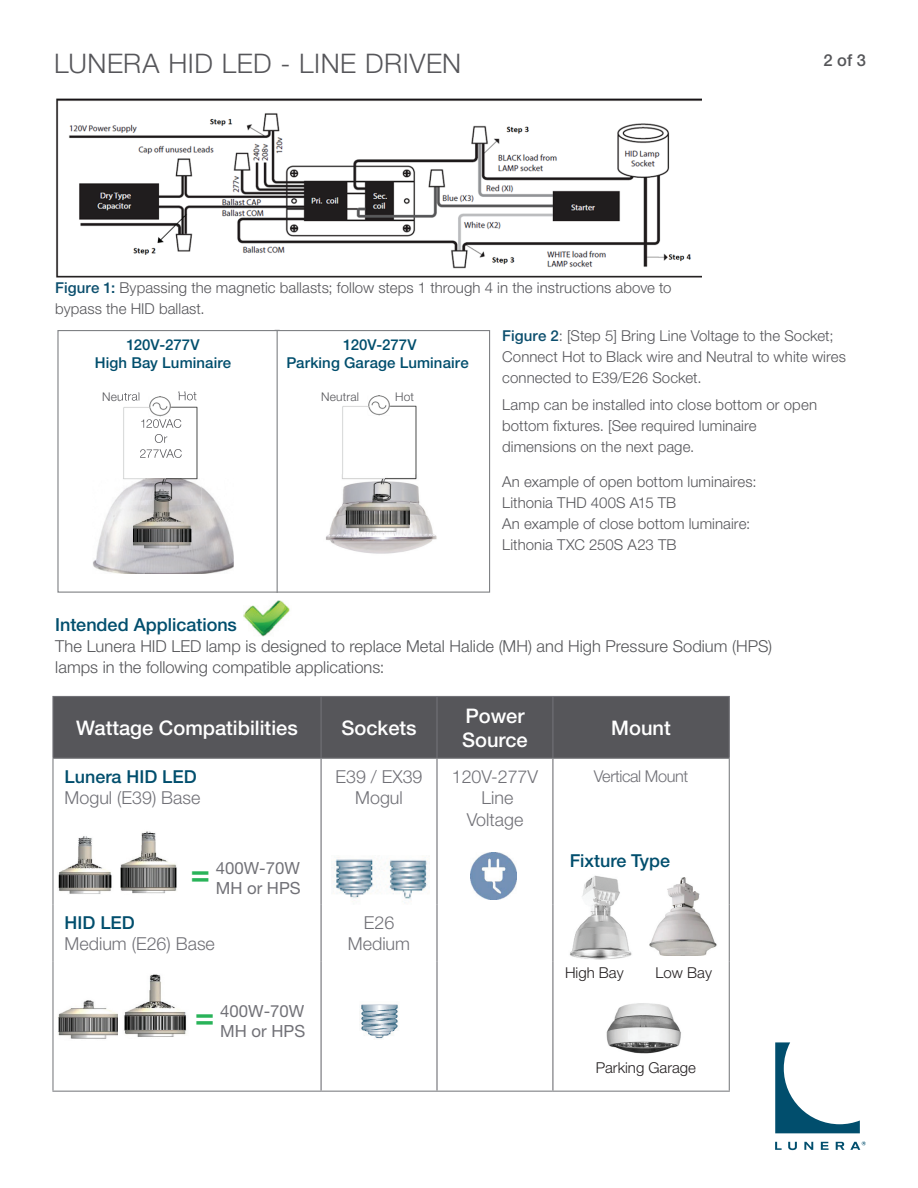
<style>
.page{position:relative;width:918px;height:1188px;background:#fff}
.page>*{position:absolute;margin:0;border:0;box-sizing:border-box;transform-origin:0 0}
.t1{font:300 27px "Helvetica Neue LT Std";letter-spacing:.02em;color:#56565a}
.t2{font:500 20.1px/24.2px "Helvetica Neue LT Std";color:#fff}
.t3{font:500 18px "Helvetica Neue LT Std";color:#014e6d}
.t4{font:300 17.85px/21.5px "Helvetica Neue LT Std";color:#717177;text-align:center}
.t5{font:500 17.85px "Helvetica Neue LT Std";color:#014e6d}
.t6{font:16.8px/20.1px "Helvetica Neue LT Std";color:#717177;text-align:right}
.t7{font:300 16.5px/21px "Helvetica Neue LT Std";color:#555659}
.t8{font:500 16.5px "Helvetica Neue LT Std";color:#555659}
.t9{font:300 16.35px "Helvetica Neue LT Std";letter-spacing:-.025em;color:#717177}
.t10{font:300 15px/21px "Helvetica Neue LT Std";letter-spacing:.005em;color:#56565a}
.t11{font:500 15px/18px "Helvetica Neue LT Std";letter-spacing:.005em;color:#014e6d;text-align:center}
.t12{font:300 15px "Helvetica Neue LT Std";color:#231f20}
.t13{font:300 12px "Helvetica Neue LT Std";letter-spacing:.015em;color:#56565a}
.s1{font-weight:500;color:#0c4f6e}
.s2{font-family:"Times";font-weight:700;font-size:31.2px;color:#29b359}
</style>
<div class="page">
<svg style="left:775px;top:1042px;width:85px;height:91px"></svg>
<svg style="left:775px;top:1142px;width:7px;height:8px"></svg>
<svg style="left:788px;top:1142px;width:9px;height:8px"></svg>
<svg style="left:804px;top:1142px;width:9px;height:8px"></svg>
<svg style="left:821px;top:1142px;width:8px;height:8px"></svg>
<svg style="left:836px;top:1141px;width:30px;height:9px"></svg>
<img style="left:56px;top:98px;width:646px;height:180px">
<img style="left:244px;top:600px;width:46px;height:37px">
<div style="left:54px;top:697px;width:675px;height:61px;background:#56565a"></div>
<hr style="left:52px;top:696px;width:269px;height:1px;background:#717177">
<hr style="left:52px;top:697px;width:2px;height:61px;background:#717177">
<hr style="left:321px;top:696px;width:116px;height:1px;background:#717177">
<hr style="left:321px;top:697px;width:1px;height:61px;background:#717177">
<hr style="left:437px;top:696px;width:116px;height:1px;background:#717177">
<hr style="left:436px;top:697px;width:2px;height:61px;background:#717177">
<hr style="left:553px;top:696px;width:177px;height:1px;background:#717177">
<hr style="left:552px;top:697px;width:1px;height:61px;background:#717177">
<hr style="left:729px;top:697px;width:1px;height:61px;background:#717177">
<hr style="left:321px;top:759px;width:1px;height:145px;background:#717177">
<hr style="left:436px;top:759px;width:2px;height:145px;background:#717177">
<hr style="left:552px;top:759px;width:1px;height:145px;background:#717177">
<hr style="left:321px;top:904px;width:1px;height:58px;background:#717177">
<hr style="left:436px;top:904px;width:2px;height:58px;background:#717177">
<hr style="left:552px;top:904px;width:1px;height:58px;background:#717177">
<hr style="left:321px;top:962px;width:1px;height:129px;background:#717177">
<hr style="left:436px;top:962px;width:2px;height:129px;background:#717177">
<hr style="left:552px;top:962px;width:1px;height:129px;background:#717177">
<hr style="left:52px;top:758px;width:269px;height:1px;background:#808285">
<hr style="left:52px;top:759px;width:2px;height:145px;background:#808285">
<hr style="left:321px;top:758px;width:116px;height:1px;background:#808285">
<hr style="left:437px;top:758px;width:116px;height:1px;background:#808285">
<hr style="left:553px;top:758px;width:177px;height:1px;background:#808285">
<hr style="left:729px;top:759px;width:1px;height:145px;background:#808285">
<hr style="left:52px;top:904px;width:2px;height:58px;background:#808285">
<hr style="left:729px;top:904px;width:1px;height:58px;background:#808285">
<hr style="left:52px;top:962px;width:2px;height:129px;background:#808285">
<hr style="left:729px;top:962px;width:1px;height:129px;background:#808285">
<hr style="left:52px;top:1091px;width:269px;height:1px;background:#808285">
<hr style="left:321px;top:1091px;width:116px;height:1px;background:#808285">
<hr style="left:437px;top:1091px;width:116px;height:1px;background:#808285">
<hr style="left:553px;top:1091px;width:177px;height:1px;background:#808285">
<img style="left:360px;top:1004px;width:38px;height:35px">
<img style="left:332px;top:859px;width:95px;height:44px">
<img style="left:471px;top:853px;width:46px;height:46px">
<img style="left:569px;top:875px;width:63px;height:85px">
<img style="left:649px;top:878px;width:68px;height:78px">
<img style="left:606px;top:1003px;width:75px;height:51px">
<img style="left:123px;top:394px;width:75px;height:84px">
<img style="left:141px;top:419px;width:41px;height:9px">
<svg style="left:155px;top:434px;width:12px;height:9px"></svg>
<img style="left:140px;top:449px;width:42px;height:9px">
<img style="left:120px;top:394px;width:19px;height:7px">
<img style="left:179px;top:394px;width:17px;height:6px">
<img style="left:93px;top:478px;width:141px;height:96px">
<img style="left:133px;top:486px;width:60px;height:63px">
<img style="left:342px;top:395px;width:75px;height:79px">
<img style="left:326px;top:474px;width:111px;height:80px">
<img style="left:343px;top:489px;width:66px;height:44px">
<img style="left:120px;top:831px;width:57px;height:63px">
<img style="left:58px;top:836px;width:54px;height:58px">
<img style="left:58px;top:1000px;width:60px;height:39px">
<img style="left:124px;top:974px;width:63px;height:63px">
<div style="left:57px;top:330px;width:433px;height:263px;border:1px solid #808285"></div>
<hr style="left:277px;top:330px;width:1px;height:263px;background:#808285">
<h1 class="t1" style="left:54px;top:47px;width:409px">LUNERA HID LED - LINE DRIVEN</h1>
<p class="t8" style="left:824px;top:50px;width:44px">2 of 3</p>
<p class="t10" style="left:55px;top:276px;width:618px"><span class="s1">Figure 1:</span> Bypassing the magnetic ballasts; follow steps 1 through 4 in the instructions above to bypass the HID ballast.</p>
<p class="t11" style="left:95px;top:335px;width:138px">120V-277V<br>High Bay Luminaire</p>
<p class="t11" style="left:286px;top:335px;width:184px">120V-277V<br>Parking Garage Luminaire</p>
<p class="t13" style="left:102px;top:389px;width:39px">Neutral</p>
<p class="t13" style="left:321px;top:389px;width:39px">Neutral</p>
<p class="t13" style="left:395px;top:389px;width:20px">Hot</p>
<p class="t10" style="left:502px;top:324px;width:345px"><span class="s1">Figure 2</span>: [Step 5] Bring Line Voltage to the Socket;<br>Connect Hot to Black wire and Neutral to white wires connected to E39/E26 Socket.</p>
<p class="t10" style="left:502px;top:394px;width:316px">Lamp can be installed into close bottom or open bottom fixtures. [See required luminaire dimensions on the next page.</p>
<p class="t10" style="left:502px;top:471px;width:256px">An example of open bottom luminaires:<br>Lithonia THD 400S A15 TB<br>An example of close bottom luminaire:<br>Lithonia TXC 250S A23 TB</p>
<p class="t3" style="left:55px;top:614px;width:183px">Intended Applications</p>
<p class="t7" style="left:55px;top:635px;width:718px">The Lunera HID LED lamp is designed to replace Metal Halide (MH) and High Pressure Sodium (HPS) lamps in the following compatible applications:</p>
<h2 class="t2" style="left:76px;top:715px;width:223px">Wattage Compatibilities</h2>
<h2 class="t2" style="left:341px;top:715px;width:77px">Sockets</h2>
<h2 class="t2" style="left:462px;top:703px;width:67px">Power<br>Source</h2>
<h2 class="t2" style="left:611px;top:715px;width:61px">Mount</h2>
<p class="t5" style="left:65px;top:766px;width:134px">Lunera HID LED</p>
<p class="t4" style="left:65px;top:787px;width:137px">Mogul (E39) Base</p>
<p class="t6" style="left:191px;top:857px;width:111px"><span class="s2">=</span> 400W-70W<br>MH or HPS</p>
<p class="t5" style="left:65px;top:912px;width:72px">HID LED</p>
<p class="t4" style="left:65px;top:933px;width:152px">Medium (E26) Base</p>
<p class="t6" style="left:196px;top:1001px;width:111px"><span class="s2">=</span> 400W-70W<br>MH or HPS</p>
<p class="t4" style="left:336px;top:765px;width:89px">E39 / EX39<br>Mogul</p>
<p class="t4" style="left:452px;top:765px;width:88px">120V-277V<br>Line<br>Voltage</p>
<p class="t9" style="left:594px;top:766px;width:96px">Vertical Mount</p>
<p class="t4" style="left:348px;top:911px;width:64px">E26<br>Medium</p>
<p class="t5" style="left:570px;top:850px;width:102px">Fixture Type</p>
<p class="t12" style="left:565px;top:963px;width:60px">High Bay</p>
<p class="t12" style="left:656px;top:963px;width:58px">Low Bay</p>
<p class="t12" style="left:596px;top:1059px;width:102px">Parking Garage</p>
</div>
